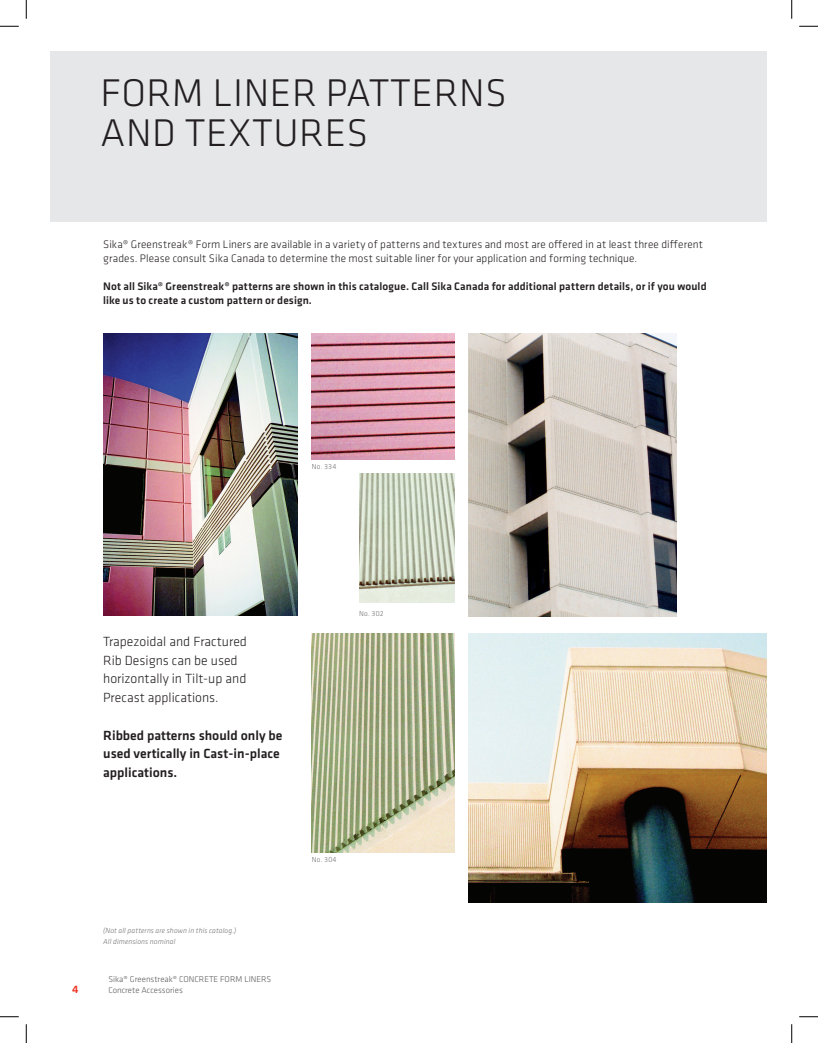
<style>
.page{position:relative;width:818px;height:1043px;background:#fff}
.page>*{position:absolute;margin:0;border:0;box-sizing:border-box;transform-origin:0 0}
.t1{font:300 40px/40px "Klavika";letter-spacing:.015em;color:#231f20}
.t2{font:300 13.75px/18.8px "Klavika";color:#231f20}
.t3{font:500 13.75px/18.8px "Klavika";color:#231f20}
.t4{font:300 11.25px/14.1px "Klavika";letter-spacing:.005em;color:#231f20}
.t5{font:500 11.25px/14.1px "Klavika";letter-spacing:.01em;color:#231f20}
.t6{font:500 11.25px "Klavika";color:#ef3122}
.t7{font:300 8.75px/10.5px "Klavika";color:#57585a}
.t8{font:italic 300 7.5px/10.6px "Klavika";letter-spacing:.015em;color:#6c6d70}
.t9{font:300 7.5px "Klavika";letter-spacing:.025em;color:#6c6d70}
</style>
<div class="page">
<div style="left:51px;top:51px;width:715px;height:170px;background:#e6e7e9"></div>
<img style="left:103px;top:333px;width:194px;height:282px">
<img style="left:312px;top:333px;width:142px;height:126px">
<img style="left:360px;top:473px;width:94px;height:130px">
<img style="left:468px;top:333px;width:208px;height:284px">
<img style="left:468px;top:633px;width:298px;height:269px">
<img style="left:312px;top:633px;width:142px;height:219px">
<svg style="left:0;top:25px;width:19px;height:2px"></svg>
<svg style="left:799px;top:25px;width:19px;height:2px"></svg>
<svg style="left:0;top:1016px;width:19px;height:1px"></svg>
<svg style="left:799px;top:1016px;width:19px;height:1px"></svg>
<svg style="left:25px;top:0;width:2px;height:19px"></svg>
<svg style="left:25px;top:1024px;width:2px;height:18px"></svg>
<svg style="left:791px;top:0;width:1px;height:19px"></svg>
<svg style="left:791px;top:1024px;width:1px;height:18px"></svg>
<h1 class="t1" style="left:101px;top:72px;width:408px">FORM LINER PATTERNS<br>AND TEXTURES</h1>
<p class="t4" style="left:103px;top:237px;width:601px">Sika® Greenstreak® Form Liners are available in a variety of patterns and textures and most are offered in at least three different grades. Please consult Sika Canada to determine the most suitable liner for your application and forming technique.</p>
<p class="t5" style="left:103px;top:279px;width:605px">Not all Sika® Greenstreak® patterns are shown in this catalogue. Call Sika Canada for additional pattern details, or if you would like us to create a custom pattern or design.</p>
<p class="t9" style="left:312px;top:462px;width:26px">No. 334</p>
<p class="t2" style="left:103px;top:631px;width:145px">Trapezoidal and Fractured<br>Rib Designs can be used horizontally in Tilt-up and<br>Precast applications.</p>
<p class="t3" style="left:103px;top:725px;width:181px">Ribbed patterns should only be used vertically in Cast-in-place applications.</p>
<p class="t9" style="left:359px;top:608px;width:26px">No. 302</p>
<p class="t6" style="left:72px;top:981px;width:8px">4</p>
<p class="t8" style="left:103px;top:925px;width:135px">(Not all patterns are shown in this catalog.)<br>All dimensions nominal</p>
<p class="t7" style="left:108px;top:973px;width:164px">Sika® Greenstreak® CONCRETE FORM LINERS<br>Concrete Accessories</p>
<p class="t9" style="left:312px;top:855px;width:26px">No. 304</p>
</div>
